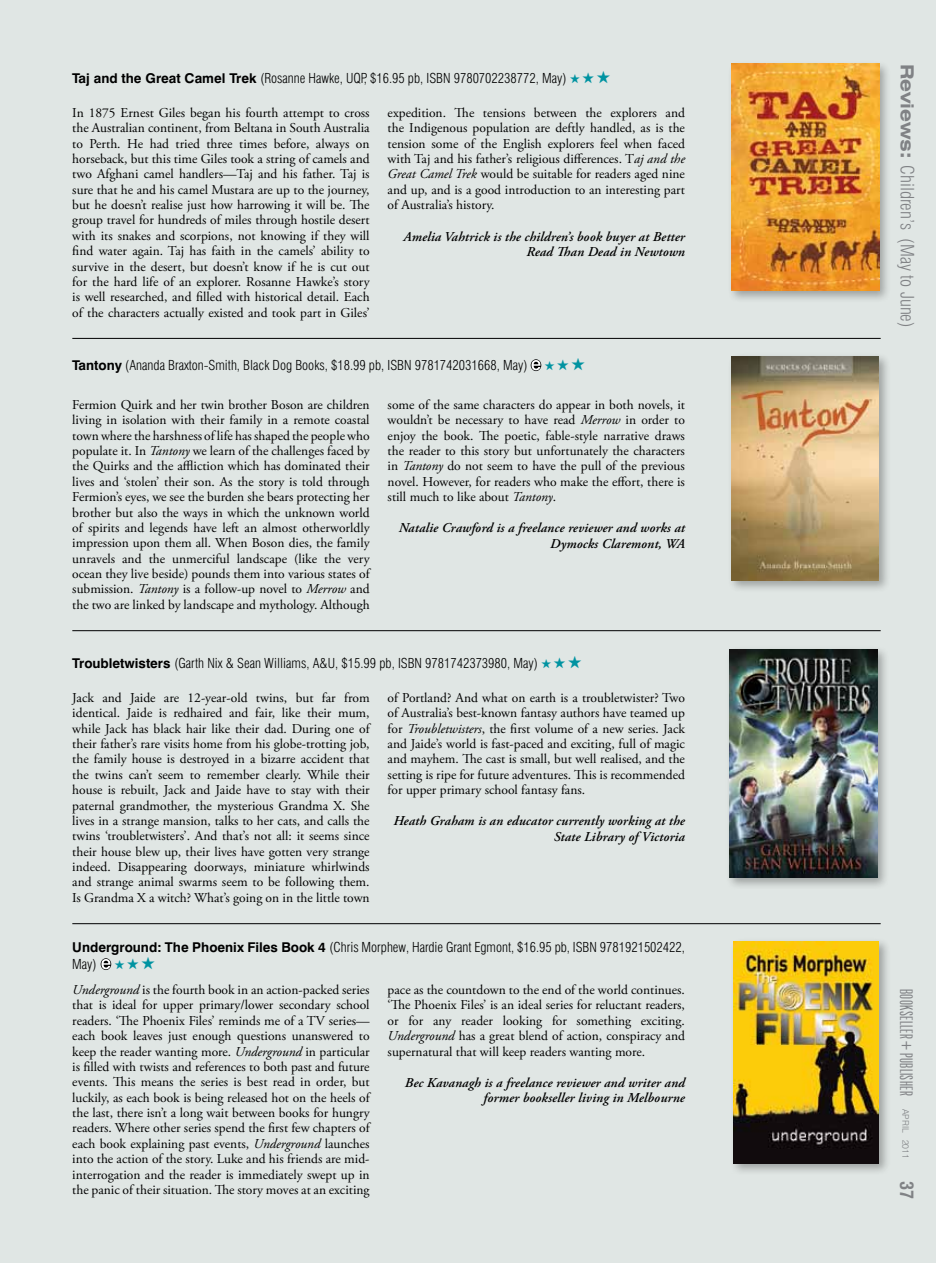
<style>
.page{position:relative;width:936px;height:1263px;background:#fff}
.page>*{position:absolute;margin:0;border:0;box-sizing:border-box;transform-origin:0 0}
.t1{font:18px "Phaeton";color:#808285}
.t2{font:300 condensed 18px "Swiss 721 BT";color:#808285}
.t3{font:700 condensed 18px "Swiss 721 BT";color:#808285}
.t4{font:13.5px/15.5px "Adobe Garamond Pro";color:#000;text-align:justify}
.t5{font:300 condensed 13.5px/16.5px "Swiss 721 BT";color:#000}
.t6{font:italic 600 13.5px/15.8px "Adobe Garamond Pro";letter-spacing:.01em;color:#000;text-align:right}
.t7{font:12.75px "Zapf Dingbats ITC";color:#0093a1}
.s1{font-weight:700;font-stretch:normal}
.s2{color:#0093a1}
.s3{font-style:italic}
.s4{font-weight:700;font-stretch:expanded}
.s5{font-family:"Swiss 721 BT";font-weight:300;font-size:9px}
</style>
<div class="page">
<div style="left:0;top:0;width:935px;height:1263px;background:#e0e6e4"></div>
<hr style="left:72px;top:923px;width:808px;height:1px;background:#000">
<hr style="left:72px;top:630px;width:808px;height:1px;background:#000">
<hr style="left:72px;top:338px;width:808px;height:1px;background:#000">
<svg style="left:101px;top:958px;width:10px;height:12px"></svg>
<svg style="left:101px;top:959px;width:9px;height:10px"></svg>
<div style="left:727px;top:60px;width:163px;height:243px;background:#000;opacity:.3"></div>
<img style="left:731px;top:64px;width:148px;height:226px">
<div style="left:725px;top:646px;width:164px;height:244px;background:#000;opacity:.3"></div>
<img style="left:729px;top:650px;width:148px;height:228px">
<div style="left:730px;top:937px;width:160px;height:238px;background:#000;opacity:.3"></div>
<img style="left:734px;top:941px;width:144px;height:222px">
<svg style="left:530px;top:359px;width:11px;height:12px"></svg>
<svg style="left:531px;top:360px;width:9px;height:10px"></svg>
<div style="left:727px;top:352px;width:163px;height:241px;background:#000;opacity:.3"></div>
<img style="left:731px;top:356px;width:147px;height:225px">
<p class="t5" style="left:72px;top:69px;width:539px"><span class="s1">Taj and the Great Camel Trek</span> (Rosanne Hawke, UQP, $16.95 pb, ISBN 9780702238772, May) <span class="s2">★★★</span></p>
<p class="t4" style="left:72px;top:105px;width:299px">In 1875 Ernest Giles began his fourth attempt to cross the Australian continent, from Beltana in South Australia to Perth. He had tried three times before, always on horseback, but this time Giles took a string of camels and two Afghani camel handlers—Taj and his father. Taj is sure that he and his camel Mustara are up to the journey, but he doesn’t realise just how harrowing it will be. The group travel for hundreds of miles through hostile desert with its snakes and scorpions, not knowing if they will find water again. Taj has faith in the camels’ ability to survive in the desert, but doesn’t know if he is cut out for the hard life of an explorer. Rosanne Hawke’s story is well researched, and filled with historical detail. Each of the characters actually existed and took part in Giles’</p>
<p class="t4" style="left:387px;top:105px;width:299px">expedition. The tensions between the explorers and the Indigenous population are deftly handled, as is the tension some of the English explorers feel when faced with Taj and his father’s religious differences. T<span class="s3">aj and the Great Camel Trek</span> would be suitable for readers aged nine and up, and is a good introduction to an interesting part of Australia’s history.</p>
<p class="t6" style="left:403px;top:229px;width:283px">Amelia Vahtrick is the children’s book buyer at Better<br>Read Than Dead in Newtown</p>
<p class="t5" style="left:72px;top:356px;width:456px"><span class="s1">Tantony</span> (Ananda Braxton-Smith, Black Dog Books, $18.99 pb, ISBN 9781742031668, May)</p>
<p class="t7" style="left:544px;top:359px;width:42px">★★★</p>
<p class="t4" style="left:72px;top:397px;width:299px">Fermion Quirk and her twin brother Boson are children living in isolation with their family in a remote coastal town where the harshness of life has shaped the people who populate it. In <span class="s3">Tantony</span> we learn of the challenges faced by the Quirks and the affliction which has dominated their lives and ‘stolen’ their son. As the story is told through Fermion’s eyes, we see the burden she bears protecting her brother but also the ways in which the unknown world of spirits and legends have left an almost otherworldly impression upon them all. When Boson dies, the family unravels and the unmerciful landscape (like the very ocean they live beside) pounds them into various states of submission. <span class="s3">Tantony</span> is a follow-up novel to <span class="s3">Merrow</span> and the two are linked by landscape and mythology. Although</p>
<p class="t4" style="left:387px;top:397px;width:299px">some of the same characters do appear in both novels, it wouldn’t be necessary to have read <span class="s3">Merrow</span> in order to enjoy the book. The poetic, fable-style narrative draws the reader to this story but unfortunately the characters in <span class="s3">Tantony</span> do not seem to have the pull of the previous novel. However, for readers who make the effort, there is still much to like about <span class="s3">Tantony</span>.</p>
<p class="t6" style="left:398px;top:521px;width:288px">Natalie Crawford is a freelance reviewer and works at<br>Dymocks Claremont, WA</p>
<p class="t5" style="left:72px;top:655px;width:511px"><span class="s1">Troubletwisters</span> (Garth Nix &amp; Sean Williams, A&amp;U, $15.99 pb, ISBN 9781742373980, May) <span class="s2">★★★</span></p>
<p class="t4" style="left:72px;top:690px;width:299px">Jack and Jaide are 12-year-old twins, but far from identical. Jaide is redhaired and fair, like their mum, while Jack has black hair like their dad. During one of their father’s rare visits home from his globe-trotting job, the family house is destroyed in a bizarre accident that the twins can’t seem to remember clearly. While their house is rebuilt, Jack and Jaide have to stay with their paternal grandmother, the mysterious Grandma X. She lives in a strange mansion, talks to her cats, and calls the twins ‘troubletwisters’. And that’s not all: it seems since their house blew up, their lives have gotten very strange indeed. Disappearing doorways, miniature whirlwinds and strange animal swarms seem to be following them.<br>Is Grandma X a witch? What’s going on in the little town</p>
<p class="t4" style="left:387px;top:690px;width:299px">of Portland? And what on earth is a troubletwister? Two of Australia’s best-known fantasy authors have teamed up for <span class="s3">Troubletwisters</span>, the first volume of a new series. Jack and Jaide’s world is fast-paced and exciting, full of magic and mayhem. The cast is small, but well realised, and the setting is ripe for future adventures. This is recommended for upper primary school fantasy fans.</p>
<p class="t6" style="left:393px;top:814px;width:293px">Heath Graham is an educator currently working at the<br>State Library of Victoria</p>
<p class="t5" style="left:72px;top:939px;width:614px"><span class="s1">Underground: The Phoenix Files Book 4</span> (Chris Morphew, Hardie Grant Egmont, $16.95 pb, ISBN 9781921502422,<br>May)</p>
<p class="t7" style="left:114px;top:958px;width:42px">★★★</p>
<p class="t4" style="left:72px;top:982px;width:299px"><span class="s3">Underground</span> is the fourth book in an action-packed series that is ideal for upper primary/lower secondary school readers. ‘The Phoenix Files’ reminds me of a TV series— each book leaves just enough questions unanswered to keep the reader wanting more. <span class="s3">Underground</span> in particular is filled with twists and references to both past and future events. This means the series is best read in order, but luckily, as each book is being released hot on the heels of the last, there isn’t a long wait between books for hungry readers. Where other series spend the first few chapters of each book explaining past events, <span class="s3">Underground</span> launches into the action of the story. Luke and his friends are mid&shy;interrogation and the reader is immediately swept up in the panic of their situation. The story moves at an exciting</p>
<p class="t4" style="left:387px;top:982px;width:299px">pace as the countdown to the end of the world continues. ‘The Phoenix Files’ is an ideal series for reluctant readers, or for any reader looking for something exciting.<br><span class="s3">Underground</span> has a great blend of action, conspiracy and supernatural that will keep readers wanting more.</p>
<p class="t6" style="left:405px;top:1075px;width:281px">Bec Kavanagh is a freelance reviewer and writer and former bookseller living in Melbourne</p>
<h1 class="t2" style="left:918px;top:64px;width:265px;rotate:90deg"><span class="s4">Reviews:</span> Children’s (May to June)</h1>
<h1 class="t1" style="left:915px;top:989px;width:171px;rotate:90deg">BOOKSELLER + PUBLISHER <span class="s5">APRIL 2011</span></h1>
<h1 class="t3" style="left:917px;top:1181px;width:19px;rotate:90deg">37</h1>
</div>
